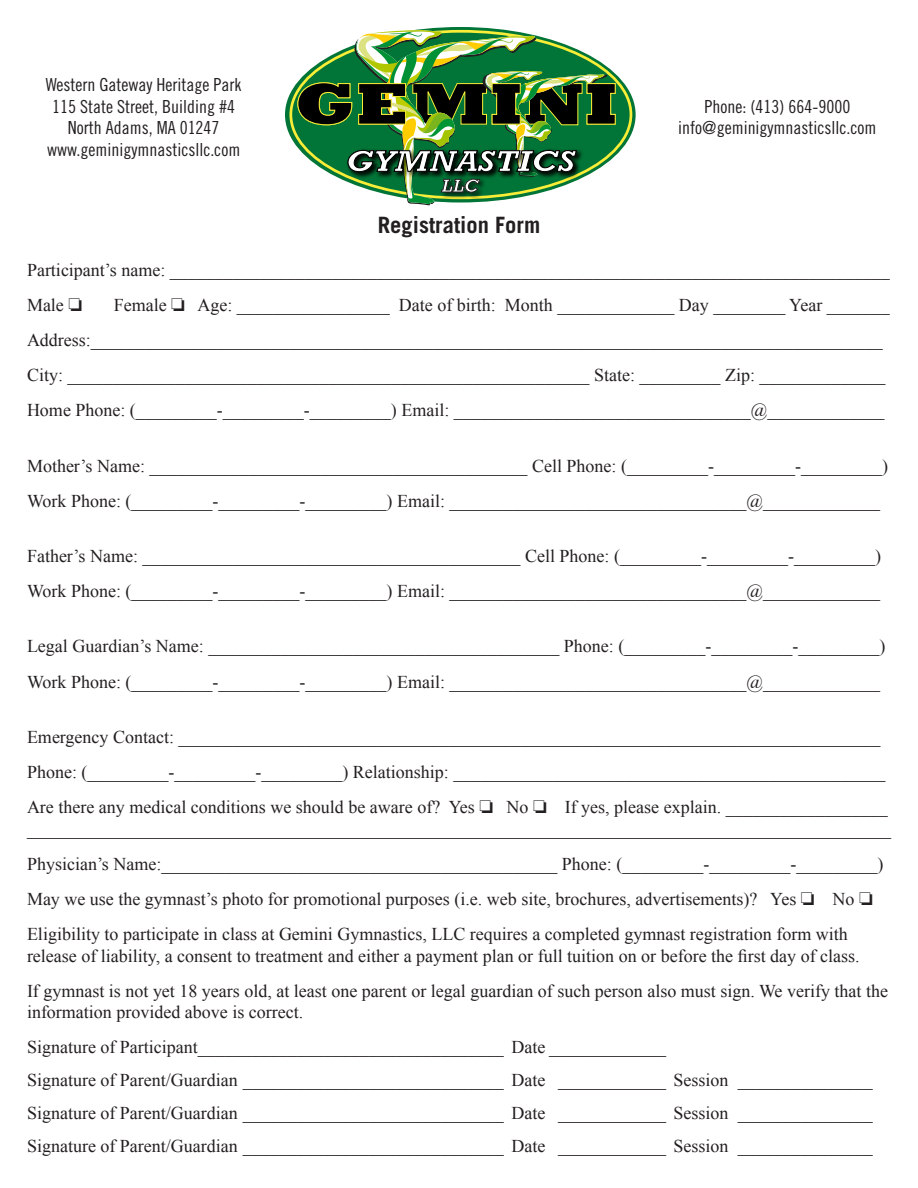
<style>
.page{position:relative;width:918px;height:1188px;background:#fff}
.page>*{position:absolute;margin:0;border:0;box-sizing:border-box;transform-origin:0 0}
.t1{font:700 22.5px "Trade Gothic";color:#231f20}
.t2{font:italic 700 18.75px "Rockwell";color:#fff}
.t3{font:18px/21.6px "Times New Roman";color:#231f20}
.t4{font:18px/21.6px "Trade Gothic Cond Eighteen";color:#231f20;text-align:center}
</style>
<div class="page">
<svg style="left:297px;top:30px;width:319px;height:176px"></svg>
<p class="t4" style="left:46px;top:74px;width:197px">Western Gateway Heritage Park</p>
<p class="t4" style="left:52px;top:95px;width:184px">115 State Street, Building #4<br>North Adams, MA 01247</p>
<p class="t4" style="left:47px;top:138px;width:195px">www.geminigymnasticsllc.com</p>
<p class="t2" style="left:441px;top:175px;width:38px">LLC</p>
<p class="t4" style="left:705px;top:95px;width:147px">Phone: (413) 664-9000</p>
<p class="t4" style="left:678px;top:117px;width:200px">info@geminigymnasticsllc.com</p>
<p class="t1" style="left:378px;top:211px;width:164px">Registration Form</p>
<p class="t3" style="left:27px;top:259px;width:864px">Participant’s name: ________________________________________________________________________________</p>
<p class="t3" style="left:27px;top:294px;width:57px">Male ❏</p>
<p class="t3" style="left:114px;top:294px;width:778px">Female ❏ Age: _________________ Date of birth: Month _____________ Day ________ Year _______</p>
<p class="t3" style="left:27px;top:329px;width:857px">Address:________________________________________________________________________________________</p>
<p class="t3" style="left:27px;top:364px;width:860px">City: __________________________________________________________ State: _________ Zip: ______________</p>
<p class="t3" style="left:27px;top:399px;width:859px">Home Phone: (_________-_________-_________) Email: _________________________________@_____________</p>
<p class="t3" style="left:27px;top:454px;width:863px">Mother’s Name: __________________________________________ Cell Phone: (_________-_________-_________)</p>
<p class="t3" style="left:27px;top:490px;width:855px">Work Phone: (_________-_________-_________) Email: _________________________________@_____________</p>
<p class="t3" style="left:27px;top:545px;width:856px">Father’s Name: __________________________________________ Cell Phone: (_________-_________-_________)</p>
<p class="t3" style="left:27px;top:580px;width:855px">Work Phone: (_________-_________-_________) Email: _________________________________@_____________</p>
<p class="t3" style="left:27px;top:635px;width:860px">Legal Guardian’s Name: _______________________________________ Phone: (_________-_________-_________)</p>
<p class="t3" style="left:27px;top:670px;width:855px">Work Phone: (_________-_________-_________) Email: _________________________________@_____________</p>
<p class="t3" style="left:27px;top:726px;width:855px">Emergency Contact: ______________________________________________________________________________</p>
<p class="t3" style="left:27px;top:761px;width:860px">Phone: (_________-_________-_________) Relationship: ________________________________________________</p>
<p class="t3" style="left:27px;top:796px;width:865px">Are there any medical conditions we should be aware of? Yes ❏ No ❏ If yes, please explain. __________________ ________________________________________________________________________________________________</p>
<p class="t3" style="left:27px;top:853px;width:858px">Physician’s Name:____________________________________________ Phone: (_________-_________-_________)</p>
<p class="t3" style="left:27px;top:888px;width:847px">May we use the gymnast’s photo for promotional purposes (i.e. web site, brochures, advertisements)? Yes ❏ No ❏</p>
<p class="t3" style="left:27px;top:923px;width:834px">Eligibility to participate in class at Gemini Gymnastics, LLC requires a completed gymnast registration form with release of liability, a consent to treatment and either a payment plan or full tuition on or before the first day of class.</p>
<p class="t3" style="left:27px;top:980px;width:863px">If gymnast is not yet 18 years old, at least one parent or legal guardian of such person also must sign. We verify that the information provided above is correct.</p>
<p class="t3" style="left:27px;top:1036px;width:641px">Signature of Participant__________________________________ Date _____________</p>
<p class="t3" style="left:27px;top:1069px;width:847px">Signature of Parent/Guardian _____________________________ Date ____________ Session _______________</p>
<p class="t3" style="left:27px;top:1102px;width:847px">Signature of Parent/Guardian _____________________________ Date ____________ Session _______________</p>
<p class="t3" style="left:27px;top:1135px;width:847px">Signature of Parent/Guardian _____________________________ Date ____________ Session _______________</p>
</div>
